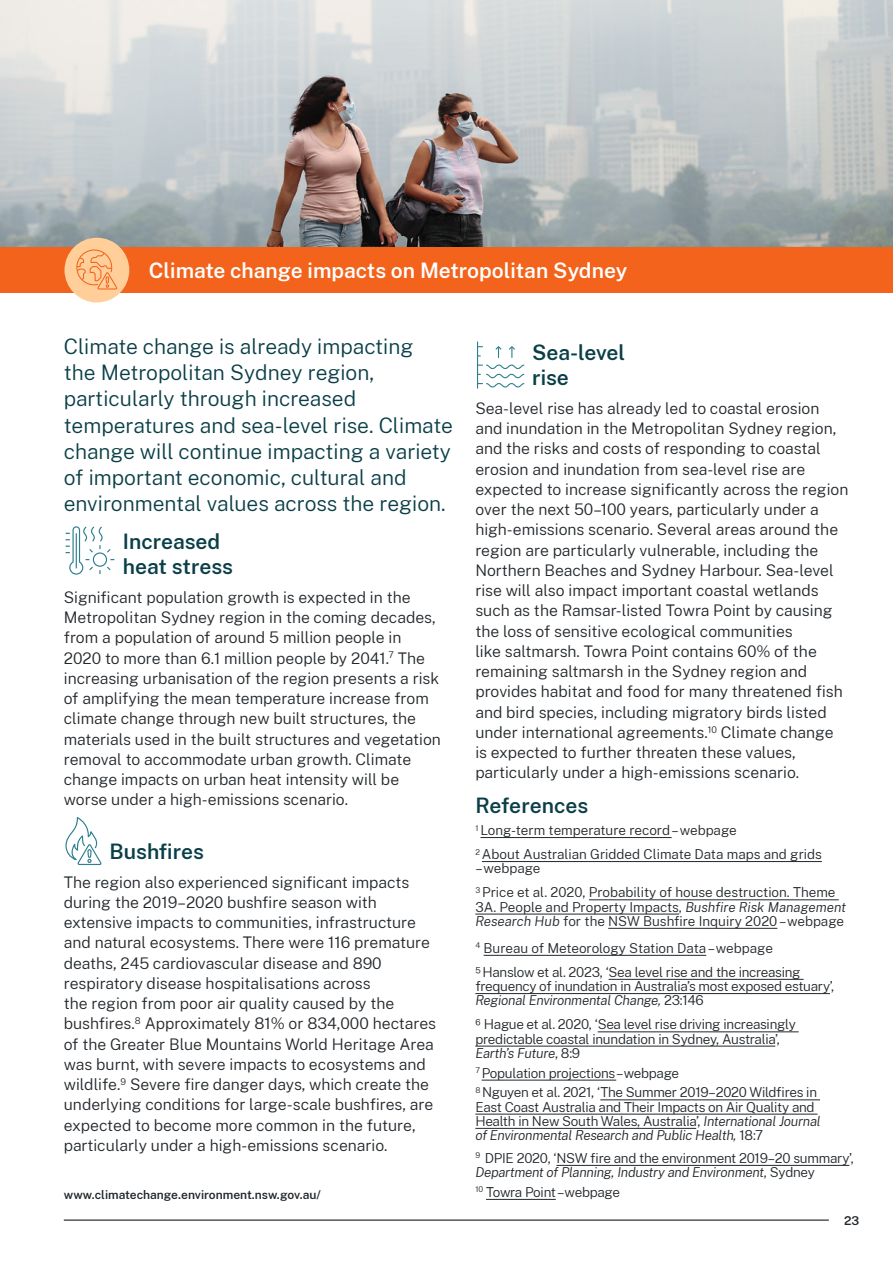
<style>
.page{position:relative;width:893px;height:1263px;background:#fff}
.page>*{position:absolute;margin:0;border:0;box-sizing:border-box;transform-origin:0 0}
.t1{font:300 21px/26.2px "Public Sans";color:#0b3f47}
.t2{font:600 21px/25.5px "Public Sans";letter-spacing:-.005em;color:#0b3f47}
.t3{font:600 21px "Public Sans";color:#fff}
.t4{font:300 15.75px/20.2px "Public Sans";color:#22272b}
.t5{font:300 13.5px/14.2px "Public Sans";letter-spacing:-.02em;color:#22272b}
.t6{font:300 13.5px/24px "Public Sans";color:#22272b}
.t7{font:600 12px "Public Sans";color:#22272b}
.s1{font-style:italic}
</style>
<div class="page">
<img style="left:0;top:0;width:893px;height:247px">
<div style="left:0;top:247px;width:893px;height:46px;background:#f3631b"></div>
<div style="left:65px;top:238px;width:64px;height:64px;background:#ffce99;border-radius:50%"></div>
<svg style="left:76px;top:249px;width:42px;height:41px"></svg>
<svg style="left:65px;top:817px;width:37px;height:49px"></svg>
<hr style="left:480px;top:837px;width:192px;height:1px;background:#22272b">
<hr style="left:482px;top:861px;width:340px;height:1px;background:#22272b">
<hr style="left:589px;top:899px;width:250px;height:1px;background:#22272b">
<hr style="left:475px;top:913px;width:204px;height:1px;background:#22272b">
<hr style="left:608px;top:928px;width:169px;height:1px;background:#22272b">
<hr style="left:484px;top:955px;width:222px;height:1px;background:#22272b">
<hr style="left:609px;top:979px;width:195px;height:1px;background:#22272b">
<hr style="left:475px;top:993px;width:355px;height:1px;background:#22272b">
<hr style="left:598px;top:1031px;width:201px;height:1px;background:#22272b">
<hr style="left:475px;top:1046px;width:300px;height:1px;background:#22272b">
<hr style="left:482px;top:1080px;width:134px;height:1px;background:#22272b">
<hr style="left:600px;top:1099px;width:220px;height:1px;background:#22272b">
<hr style="left:475px;top:1114px;width:342px;height:1px;background:#22272b">
<hr style="left:475px;top:1128px;width:221px;height:1px;background:#22272b">
<hr style="left:556px;top:1165px;width:293px;height:1px;background:#22272b">
<hr style="left:486px;top:1199px;width:70px;height:1px;background:#22272b">
<hr style="left:477px;top:342px;width:1px;height:47px;background:#2e808e">
<svg style="left:478px;top:364px;width:47px;height:24px"></svg>
<svg style="left:495px;top:346px;width:20px;height:12px"></svg>
<svg style="left:66px;top:526px;width:48px;height:49px"></svg>
<hr style="left:76px;top:533px;width:1px;height:35px;background:#2e808e">
<hr style="left:64px;top:1220px;width:765px;height:1px;background:#000">
<h1 class="t3" style="left:149px;top:255px;width:480px">Climate change impacts on Metropolitan Sydney</h1>
<p class="t1" style="left:64px;top:332px;width:391px">Climate change is already impacting<br>the Metropolitan Sydney region, particularly through increased temperatures and sea-level rise. Climate change will continue impacting a variety of important economic, cultural and environmental values across the region.</p>
<h1 class="t2" style="left:123px;top:528px;width:112px;line-height:25px">Increased heat stress</h1>
<p class="t4" style="left:64px;top:586px;width:379px">Significant population growth is expected in the Metropolitan Sydney region in the coming decades, from a population of around 5 million people in 2020 to more than 6.1 million people by 2041.<sup>7</sup> The increasing urbanisation of the region presents a risk of amplifying the mean temperature increase from climate change through new built structures, the materials used in the built structures and vegetation removal to accommodate urban growth. Climate change impacts on urban heat intensity will be worse under a high-emissions scenario.</p>
<h1 class="t2" style="left:110px;top:837px;width:96px">Bushfires</h1>
<p class="t4" style="left:64px;top:871px;width:374px">The region also experienced significant impacts during the 2019–2020 bushfire season with extensive impacts to communities, infrastructure and natural ecosystems. There were 116 premature deaths, 245 cardiovascular disease and 890 respiratory disease hospitalisations across<br>the region from poor air quality caused by the bushfires.<sup>8</sup> Approximately 81% or 834,000 hectares of the Greater Blue Mountains World Heritage Area was burnt, with severe impacts to ecosystems and wildlife.<sup>9</sup> Severe fire danger days, which create the underlying conditions for large-scale bushfires, are expected to become more common in the future, particularly under a high-emissions scenario.</p>
<p class="t7" style="left:64px;top:1186px;width:259px">www.climatechange.environment.nsw.gov.au/</p>
<h1 class="t2" style="left:532px;top:338px;width:95px">Sea-level rise</h1>
<p class="t4" style="left:475px;top:397px;width:375px">Sea-level rise has already led to coastal erosion and inundation in the Metropolitan Sydney region, and the risks and costs of responding to coastal erosion and inundation from sea-level rise are expected to increase significantly across the region over the next 50–100 years, particularly under a high-emissions scenario. Several areas around the region are particularly vulnerable, including the Northern Beaches and Sydney Harbour. Sea-level rise will also impact important coastal wetlands such as the Ramsar-listed Towra Point by causing the loss of sensitive ecological communities<br>like saltmarsh. Towra Point contains 60% of the remaining saltmarsh in the Sydney region and provides habitat and food for many threatened fish and bird species, including migratory birds listed under international agreements.<sup>10</sup> Climate change is expected to further threaten these values, particularly under a high-emissions scenario.</p>
<h1 class="t2" style="left:475px;top:791px;width:114px">References</h1>
<p class="t6" style="left:475px;top:817px;width:348px"><sup>1</sup> Long-term temperature record – webpage<br><sup>2</sup> About Australian Gridded Climate Data maps and grids</p>
<p class="t6" style="left:475px;top:856px;width:362px">– webpage<br><sup>3</sup> Price et al. 2020, Probability of house destruction. Theme</p>
<p class="t6" style="left:475px;top:899px;width:372px;line-height:14.2px">3A. People and Property Impacts, <span class="s1">Bushfire Risk Management<br>Research Hub</span> for the NSW Bushfire Inquiry 2020– webpage</p>
<p class="t5" style="left:475px;top:935px;width:327px;line-height:24px"><sup>4</sup> Bureau of Meteorology Station Data – webpage<br>5Hanslow et al. 2023, ‘Sea level rise and the increasing</p>
<p class="t5" style="left:475px;top:978px;width:360px">frequency of inundation in Australia’s most exposed estuary’,<br><span class="s1">Regional Environmental Change,</span> 23:146</p>
<p class="t5" style="left:475px;top:1017px;width:322px">6 Hague et al. 2020, ‘Sea level rise driving increasingly predictable coastal inundation in Sydney, Australia’,<br><span class="s1">Earth’s Future</span>, 8:9</p>
<p class="t5" style="left:475px;top:1062px;width:343px;line-height:19.8px"><sup>7</sup> Population projections –webpage<br><sup>8</sup> Nguyen et al. 2021, ‘The Summer 2019–2020 Wildfires in</p>
<p class="t5" style="left:475px;top:1099px;width:347px">East Coast Australia and Their Impacts on Air Quality and<br>Health in New South Wales, Australia’, <span class="s1">International Journal of Environmental Research and Public Health,</span> 18:7</p>
<p class="t5" style="left:475px;top:1150px;width:380px"><sup>9</sup> DPIE 2020, ‘NSW fire and the environment 2019–20 summary’,<br><span class="s1">Department of Planning, Industry and Environment</span>, Sydney</p>
<p class="t5" style="left:475px;top:1184px;width:146px"><sup>10</sup> Towra Point –webpage</p>
<p class="t7" style="left:844px;top:1212px;width:17px">23</p>
</div>
